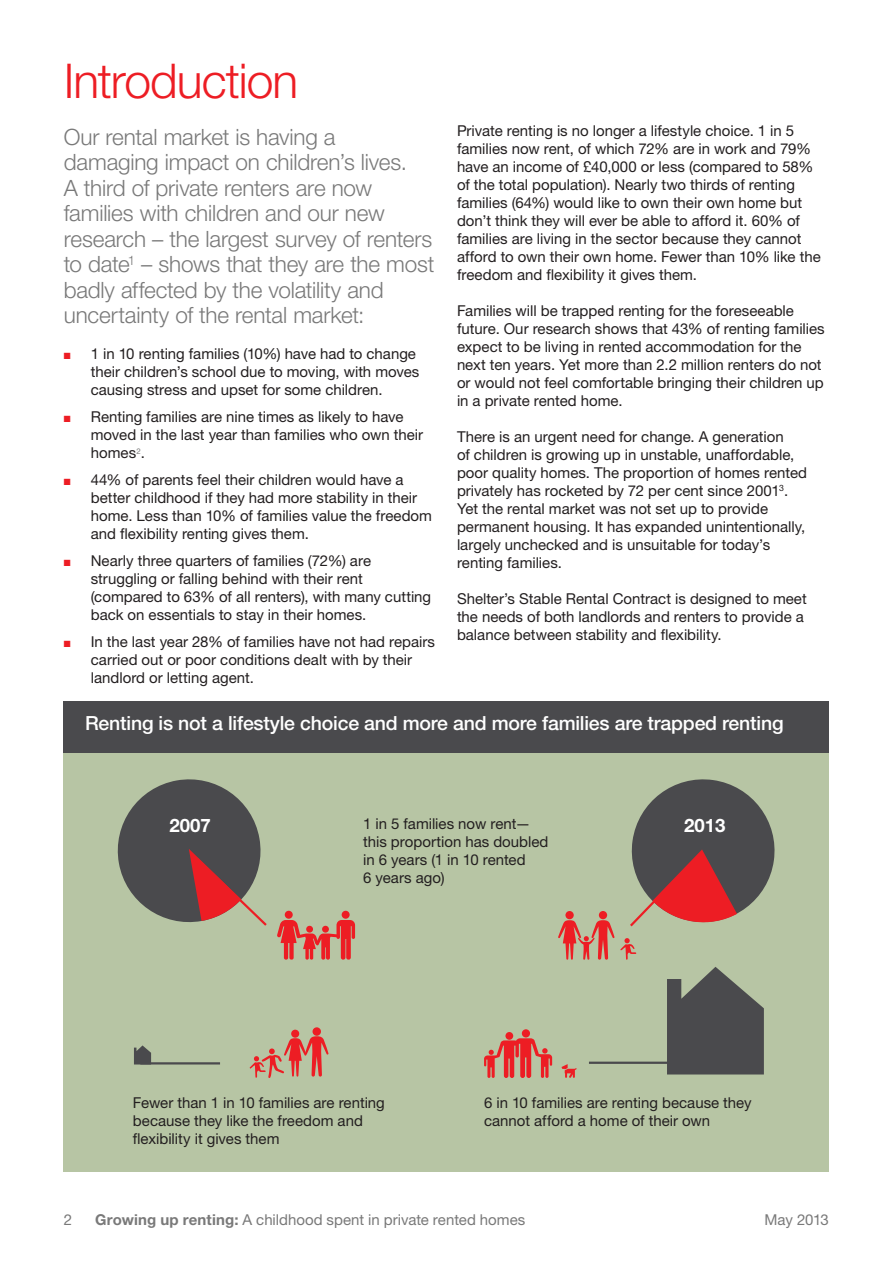
<style>
.page{position:relative;width:893px;height:1263px;background:#fff}
.page>*{position:absolute;margin:0;border:0;box-sizing:border-box;transform-origin:0 0}
.h1_header{font:300 48px "Helvetica Neue LT Pro";letter-spacing:-.02em;color:#ed1d24}
.standfirst{font:300 22.5px/25.5px "Helvetica Neue LT Pro";letter-spacing:-.01em;color:#797979}
.figure_caption{font:500 19.5px "Helvetica Neue LT Pro";letter-spacing:-.01em;color:#fff}
.t1{font:700 18.6px "Helvetica Neue LT Pro";color:#fff}
.body{font:15px/18px "Helvetica Neue LT Pro";color:#231f20}
.t2{font:15px "Helvetica Neue LT Pro";color:#797979}
.s1{color:#ed1d24}
.s2{font-weight:700}
</style>
<div class="page">
<div style="left:64px;top:740px;width:765px;height:431px;background:#b7c5a4"></div>
<svg style="left:117px;top:779px;width:150px;height:147px"></svg>
<svg style="left:277px;top:920px;width:78px;height:40px"></svg>
<div style="left:342px;top:911px;width:8px;height:8px;background:#ed1d24;border-radius:50%"></div>
<div style="left:285px;top:911px;width:8px;height:8px;background:#ed1d24;border-radius:50%"></div>
<svg style="left:558px;top:779px;width:217px;height:181px"></svg>
<div style="left:291px;top:1030px;width:8px;height:8px;background:#ed1d24;border-radius:50%"></div>
<div style="left:313px;top:1027px;width:8px;height:9px;background:#ed1d24;border-radius:50%"></div>
<svg style="left:250px;top:1036px;width:79px;height:42px"></svg>
<svg style="left:667px;top:967px;width:97px;height:107px"></svg>
<hr style="left:589px;top:1061px;width:96px;height:3px;background:#4a4a4d">
<hr style="left:140px;top:1062px;width:80px;height:2px;background:#4a4a4d">
<svg style="left:134px;top:1045px;width:17px;height:19px"></svg>
<div style="left:522px;top:1029px;width:8px;height:8px;background:#ed1d24;border-radius:50%"></div>
<div style="left:505px;top:1032px;width:8px;height:8px;background:#ed1d24;border-radius:50%"></div>
<svg style="left:484px;top:1038px;width:68px;height:40px"></svg>
<svg style="left:561px;top:1064px;width:16px;height:14px"></svg>
<div style="left:64px;top:702px;width:765px;height:51px;background:#4a4a4d"></div>
<h1 class="h1_header" style="left:64px;top:52px;width:236px">Introduction</h1>
<h4 class="standfirst" style="left:64px;top:124px;width:372px">Our rental market is having a damaging impact on children’s lives.<br>A third of private renters are now families with children and our new research – the largest survey of renters to date<sup>1</sup> – shows that they are the most badly affected by the volatility and uncertainty of the rental market:</h4>
<p class="body" style="left:91px;top:345px;width:330px;text-indent:-27px"><span class="s1">■</span> 1 in 10 renting families (10%) have had to change their children’s school due to moving, with moves causing stress and upset for some children.</p>
<p class="body" style="left:91px;top:408px;width:334px;text-indent:-27px"><span class="s1">■</span> Renting families are nine times as likely to have moved in the last year than families who own their homes<sup>2</sup>.</p>
<p class="body" style="left:91px;top:471px;width:343px;text-indent:-27px"><span class="s1">■</span> 44% of parents feel their children would have a better childhood if they had more stability in their home. Less than 10% of families value the freedom and flexibility renting gives them.</p>
<p class="body" style="left:91px;top:552px;width:342px;text-indent:-27px"><span class="s1">■</span> Nearly three quarters of families (72%) are struggling or falling behind with their rent (compared to 63% of all renters), with many cutting back on essentials to stay in their homes.</p>
<p class="body" style="left:91px;top:633px;width:346px;text-indent:-27px"><span class="s1">■</span> In the last year 28% of families have not had repairs carried out or poor conditions dealt with by their landlord or letting agent.</p>
<p class="body" style="left:457px;top:121px;width:365px">Private renting is no longer a lifestyle choice. 1 in 5 families now rent, of which 72% are in work and 79% have an income of £40,000 or less (compared to 58% of the total population). Nearly two thirds of renting families (64%) would like to own their own home but don’t think they will ever be able to afford it. 60% of families are living in the sector because they cannot afford to own their own home. Fewer than 10% like the freedom and flexibility it gives them.</p>
<p class="body" style="left:457px;top:301px;width:369px">Families will be trapped renting for the foreseeable future. Our research shows that 43% of renting families expect to be living in rented accommodation for the next ten years. Yet more than 2.2 million renters do not or would not feel comfortable bringing their children up in a private rented home.</p>
<p class="body" style="left:457px;top:427px;width:352px">There is an urgent need for change. A generation<br>of children is growing up in unstable, unaffordable, poor quality homes. The proportion of homes rented privately has rocketed by 72 per cent since 2001<sup>3</sup>.<br>Yet the rental market was not set up to provide permanent housing. It has expanded unintentionally, largely unchecked and is unsuitable for today’s renting families.</p>
<p class="body" style="left:457px;top:589px;width:351px">Shelter’s Stable Rental Contract is designed to meet the needs of both landlords and renters to provide a balance between stability and flexibility.</p>
<p class="figure_caption" style="left:85px;top:711px;width:700px">Renting is not a lifestyle choice and more and more families are trapped renting</p>
<p class="body" style="left:363px;top:814px;width:187px">1 in 5 families now rent— this proportion has doubled in 6 years (1 in 10 rented<br>6 years ago)</p>
<p class="t1" style="left:169px;top:813px;width:43px">2007</p>
<p class="t1" style="left:684px;top:813px;width:43px">2013</p>
<p class="body" style="left:133px;top:1093px;width:253px">Fewer than 1 in 10 families are renting because they like the freedom and flexibility it gives them</p>
<p class="body" style="left:484px;top:1093px;width:269px">6 in 10 families are renting because they cannot afford a home of their own</p>
<p class="t2" style="left:64px;top:1210px;width:10px">2</p>
<p class="t2" style="left:95px;top:1210px;width:432px"><span class="s2">Growing up renting:</span> A childhood spent in private rented homes</p>
<p class="t2" style="left:765px;top:1210px;width:66px">May 2013</p>
</div>
